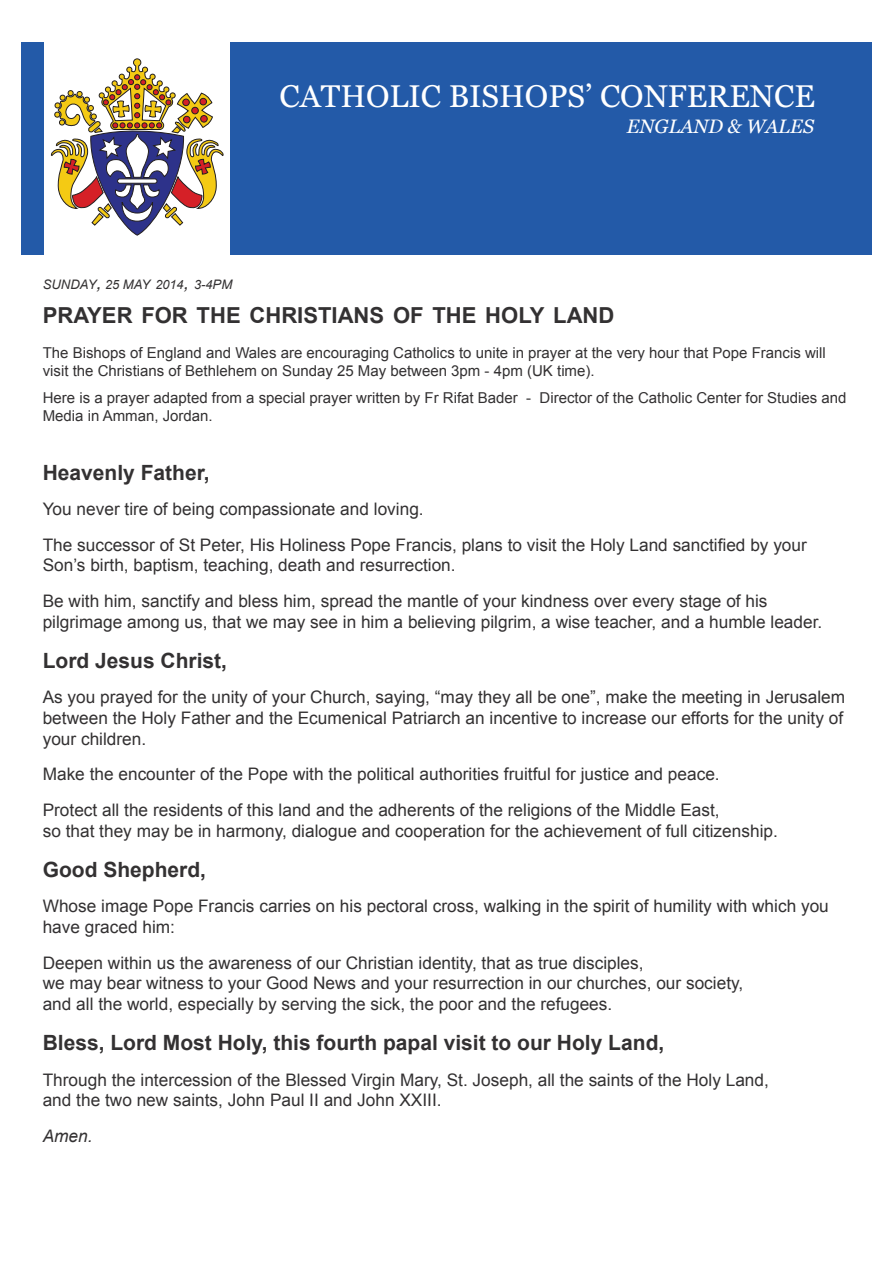
<style>
.page{position:relative;width:893px;height:1263px;background:#fff}
.page>*{position:absolute;margin:0;border:0;box-sizing:border-box;transform-origin:0 0}
.t1{font:31.5px "Georgia";color:#fff}
.t2{font:700 22.05px "Arial";color:#333132}
.t3{font:700 21px "Arial";color:#333132}
.t4{font:italic 19.5px "Georgia";color:#fff}
.t5{font:17.25px/20.7px "Arial";color:#333132}
.t6{font:italic 17.25px "Arial";color:#333132}
.t7{font:15px/18px "Arial";color:#333132}
.t8{font:italic 13.2px "Arial";color:#333132}
.s1{font-size:18.75px}
.s2{font-size:12.75px}
</style>
<div class="page">
<div style="left:21px;top:43px;width:851px;height:212px;background:#235aa8"></div>
<div style="left:44px;top:37px;width:186px;height:223px;background:#fff"></div>
<svg style="left:51px;top:58px;width:173px;height:178px"></svg>
<h1 class="t1" style="left:280px;top:77px;width:537px">CATHOLIC BISHOPS’ CONFERENCE</h1>
<p class="t4" style="left:627px;top:114px;width:189px">ENGLAND &amp; WALES</p>
<p class="t8" style="left:43px;top:276px;width:191px">SUNDAY<span class="s1">,</span> <span class="s2">25</span> MAY <span class="s2">2014</span><span class="s1">,</span> <span class="s2">3-4</span>PM</p>
<p class="t2" style="left:43px;top:301px;width:573px">PRAYER FOR THE CHRISTIANS OF THE HOLY LAND</p>
<p class="t7" style="left:43px;top:344px;width:785px">The Bishops of England and Wales are encouraging Catholics to unite in prayer at the very hour that Pope Francis will visit the Christians of Bethlehem on Sunday 25 May between 3pm - 4pm (UK time).</p>
<p class="t7" style="left:43px;top:389px;width:805px">Here is a prayer adapted from a special prayer written by Fr Rifat Bader - Director of the Catholic Center for Studies and<br>Media in Amman, Jordan.</p>
<p class="t3" style="left:43px;top:458px;width:168px">Heavenly Father,</p>
<p class="t5" style="left:43px;top:491px;width:766px;line-height:35.5px">You never tire of being compassionate and loving.<br>The successor of St Peter, His Holiness Pope Francis, plans to visit the Holy Land sanctified by your</p>
<p class="t5" style="left:43px;top:548px;width:726px;line-height:35.5px">Son’s birth, baptism, teaching, death and resurrection.<br>Be with him, sanctify and bless him, spread the mantle of your kindness over every stage of his</p>
<p class="t5" style="left:43px;top:611px;width:781px">pilgrimage among us, that we may see in him a believing pilgrim, a wise teacher, and a humble leader.</p>
<p class="t3" style="left:43px;top:646px;width:186px">Lord Jesus Christ,</p>
<p class="t5" style="left:43px;top:687px;width:804px">As you prayed for the unity of your Church, saying, “may they all be one”, make the meeting in Jerusalem between the Holy Father and the Ecumenical Patriarch an incentive to increase our efforts for the unity of your children.</p>
<p class="t5" style="left:43px;top:757px;width:678px;line-height:35.5px">Make the encounter of the Pope with the political authorities fruitful for justice and peace.<br>Protect all the residents of this land and the adherents of the religions of the Middle East,</p>
<p class="t5" style="left:43px;top:820px;width:737px">so that they may be in harmony, dialogue and cooperation for the achievement of full citizenship.</p>
<p class="t3" style="left:43px;top:855px;width:165px">Good Shepherd,</p>
<p class="t5" style="left:43px;top:896px;width:788px">Whose image Pope Francis carries on his pectoral cross, walking in the spirit of humility with which you have graced him:</p>
<p class="t5" style="left:43px;top:952px;width:702px">Deepen within us the awareness of our Christian identity, that as true disciples,<br>we may bear witness to your Good News and your resurrection in our churches, our society, and all the world, especially by serving the sick, the poor and the refugees.</p>
<p class="t3" style="left:43px;top:1029px;width:623px">Bless, Lord Most Holy, this fourth papal visit to our Holy Land,</p>
<p class="t5" style="left:43px;top:1069px;width:728px">Through the intercession of the Blessed Virgin Mary, St. Joseph, all the saints of the Holy Land, and the two new saints, John Paul II and John XXIII.</p>
<p class="t6" style="left:43px;top:1125px;width:51px">Amen.</p>
</div>
